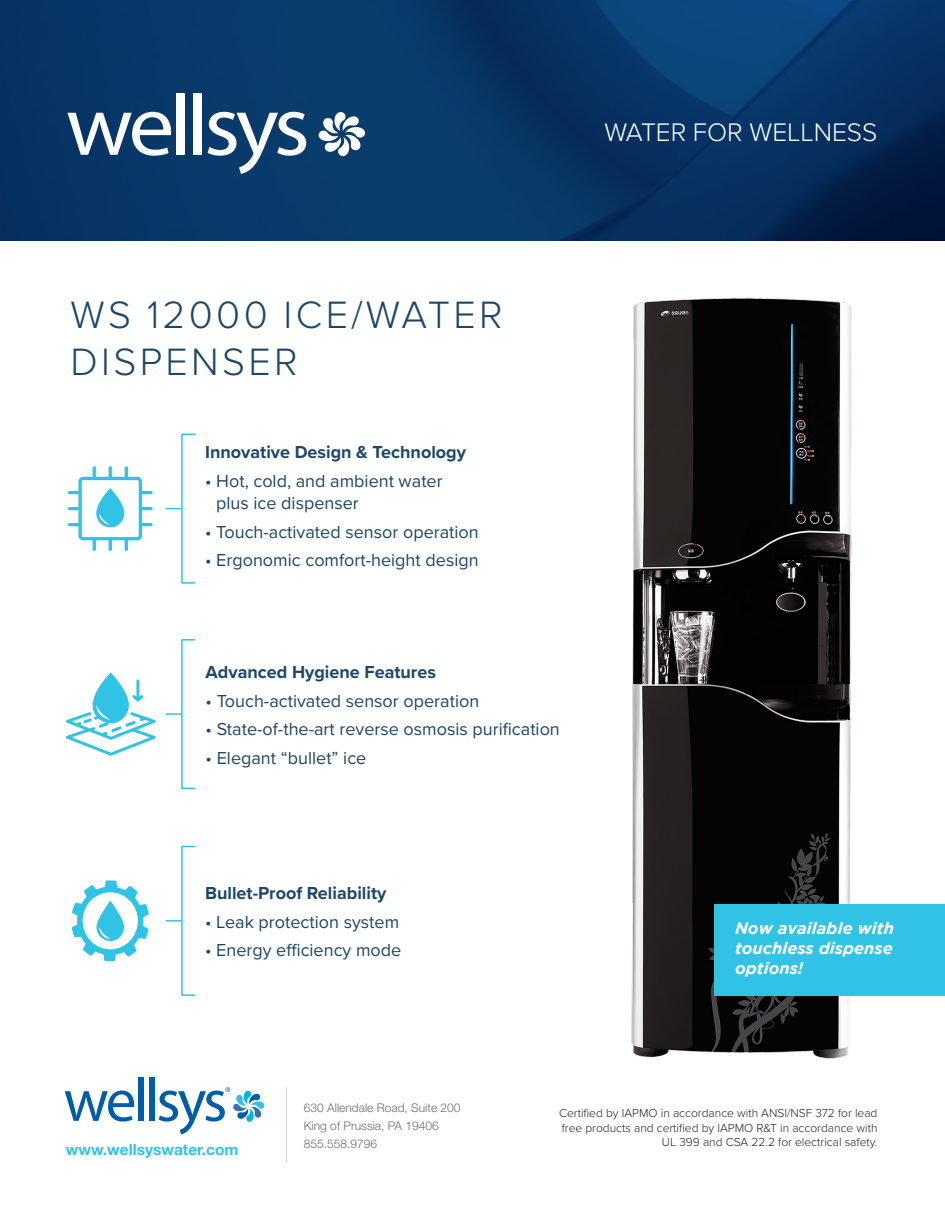
<style>
.page{position:relative;width:945px;height:1215px;background:#fff}
.page>*{position:absolute;margin:0;border:0;box-sizing:border-box;transform-origin:0 0}
.t1{font:300 39.45px/47.4px "Proxima Nova";letter-spacing:.085em;color:#1c4768}
.t2{font:300 26.25px "Proxima Nova";color:#fff}
.Call_Outs{font:18px/22.5px "Proxima Nova";color:#1c4768}
.Call_Outs-2{font:700 18px "Proxima Nova";color:#1c4768}
.Filters{font:italic 700 16.5px/19.8px "Gotham";color:#fff;text-align:justify}
.t3{font:700 15.45px "Helvetica Neue LT Std";color:#31c3e6}
.t4{font:300 12px "Proxima Nova";color:#231f20}
.t5{font:300 12px/18px "Helvetica Neue LT Std";color:#6c6d70}
</style>
<div class="page">
<img style="left:0;top:0;width:945px;height:241px">
<svg style="left:65px;top:1091px;width:69px;height:31px"></svg>
<div style="left:138px;top:1077px;width:5px;height:44px;background:#015da7"></div>
<div style="left:149px;top:1077px;width:6px;height:44px;background:#015da7"></div>
<svg style="left:159px;top:1087px;width:105px;height:47px"></svg>
<hr style="left:286px;top:1087px;width:1px;height:75px;background:#d1d2d4">
<svg style="left:68px;top:112px;width:103px;height:44px"></svg>
<div style="left:177px;top:93px;width:8px;height:62px;background:#fff"></div>
<div style="left:194px;top:93px;width:8px;height:62px;background:#fff"></div>
<svg style="left:208px;top:112px;width:98px;height:62px"></svg>
<svg style="left:319px;top:112px;width:46px;height:44px"></svg>
<div style="left:181px;top:846px;width:14px;height:150px;border:2px solid #31c3e6"></div>
<svg style="left:166px;top:920px;width:15px;height:2px"></svg>
<div style="left:181px;top:639px;width:14px;height:150px;border:2px solid #31c3e6"></div>
<svg style="left:166px;top:713px;width:15px;height:2px"></svg>
<div style="left:181px;top:434px;width:14px;height:150px;border:2px solid #31c3e6"></div>
<svg style="left:166px;top:508px;width:15px;height:1px"></svg>
<svg style="left:72px;top:880px;width:77px;height:81px"></svg>
<svg style="left:66px;top:672px;width:90px;height:84px"></svg>
<svg style="left:68px;top:466px;width:85px;height:85px"></svg>
<img style="left:631px;top:297px;width:221px;height:762px">
<div style="left:714px;top:904px;width:230px;height:92px;background:#31c3e6"></div>
<p class="t2" style="left:604px;top:113px;width:275px">WATER FOR WELLNESS</p>
<p class="t1" style="left:71px;top:289px;width:433px">WS 12000 ICE/WATER<br>DISPENSER</p>
<p class="Call_Outs-2" style="left:205px;top:439px;width:262px">Innovative Design &amp; Technology</p>
<p class="Call_Outs" style="left:216px;top:469px;width:228px;text-indent:-11px">• Hot, cold, and ambient water plus ice dispenser</p>
<p class="Call_Outs" style="left:205px;top:520px;width:275px">• Touch-activated sensor operation</p>
<p class="Call_Outs" style="left:205px;top:548px;width:275px">• Ergonomic comfort-height design</p>
<p class="Call_Outs-2" style="left:206px;top:659px;width:232px">Advanced Hygiene Features</p>
<p class="Call_Outs" style="left:206px;top:689px;width:275px">• Touch-activated sensor operation</p>
<p class="Call_Outs" style="left:206px;top:717px;width:356px">• State-of-the-art reverse osmosis purification</p>
<p class="Call_Outs" style="left:206px;top:746px;width:162px">• Elegant “bullet” ice</p>
<p class="Call_Outs-2" style="left:205px;top:880px;width:183px">Bullet-Proof Reliability</p>
<p class="Call_Outs" style="left:205px;top:910px;width:196px">• Leak protection system</p>
<p class="Call_Outs" style="left:205px;top:938px;width:198px">• Energy efficiency mode</p>
<p class="Filters" style="left:735px;top:918px;width:160px">Now available with touchless dispense options!</p>
<p class="t3" style="left:66px;top:1140px;width:174px">www.wellsyswater.com</p>
<p class="t5" style="left:304px;top:1099px;width:158px">630 Allendale Road, Suite 200<br>King of Prussia, PA 19406</p>
<p class="t5" style="left:304px;top:1135px;width:75px">855.558.9796</p>
<p class="t4" style="left:559px;top:1104px;width:320px">Certified by IAPMO in accordance with ANSI/NSF 372 for lead</p>
<p class="t4" style="left:562px;top:1119px;width:317px">free products and certified by IAPMO R&amp;T in accordance with</p>
<p class="t4" style="left:662px;top:1133px;width:217px">UL 399 and CSA 22.2 for electrical safety.</p>
</div>
